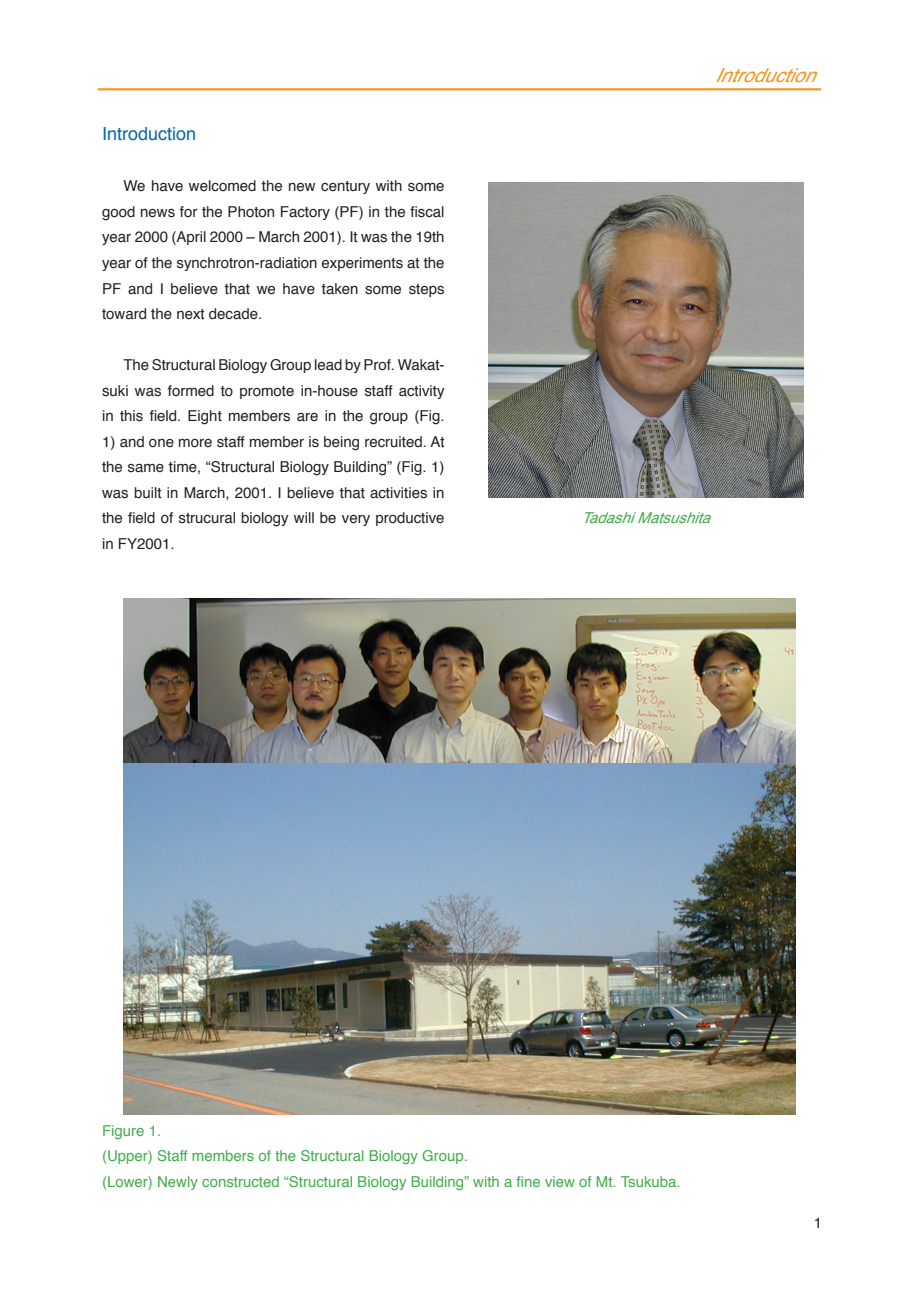
<style>
.page{position:relative;width:919px;height:1289px;background:#fff}
.page>*{position:absolute;margin:0;border:0;box-sizing:border-box;transform-origin:0 0}
.t1{font:italic 19.2px "Helvetica";color:#f7931d}
.t2{font:18px "Helvetica";color:#0168a6}
.t3{font:15px/25.5px "Helvetica";color:#231f20;text-align:justify}
.t4{font:15px/25.5px "Helvetica";color:#40ae49}
.t5{font:italic 15px "Helvetica";color:#40ae49}
</style>
<div class="page">
<hr style="left:98px;top:88px;width:723px;height:2px;background:#f7931d">
<img style="left:123px;top:598px;width:672px;height:516px">
<img style="left:488px;top:183px;width:315px;height:314px">
<p class="t2" style="left:102px;top:122px;width:96px">Introduction</p>
<p class="t3" style="left:102px;top:174px;width:344px;text-indent:21px">We have welcomed the new century with some good news for the Photon Factory (PF) in the fiscal year 2000 (April 2000 – March 2001). It was the 19th year of the synchrotron-radiation experiments at the PF and I believe that we have taken some steps toward the next decade.</p>
<p class="t3" style="left:102px;top:353px;width:344px;text-indent:21px">The Structural Biology Group lead by Prof. Wakat&shy;suki was formed to promote in-house staff activity in this field. Eight members are in the group (Fig.</p>
<p class="t3" style="left:102px;top:429px;width:344px">1) and one more staff member is being recruited. At the same time, “Structural Biology Building” (Fig. 1) was built in March, 2001. I believe that activities in the field of strucural biology will be very productive in FY2001.</p>
<p class="t1" style="left:714px;top:63px;width:115px">Introduction</p>
<p class="t5" style="left:581px;top:508px;width:138px">TadashiMatsushita</p>
<p class="t4" style="left:102px;top:1118px;width:580px">Figure 1.<br>(Upper) Staff members of the Structural Biology Group.<br>(Lower) Newly constructed “Structural Biology Building” with a fine view of Mt. Tsukuba.</p>
<p class="t3" style="left:813px;top:1210px;width:10px">1</p>
</div>
